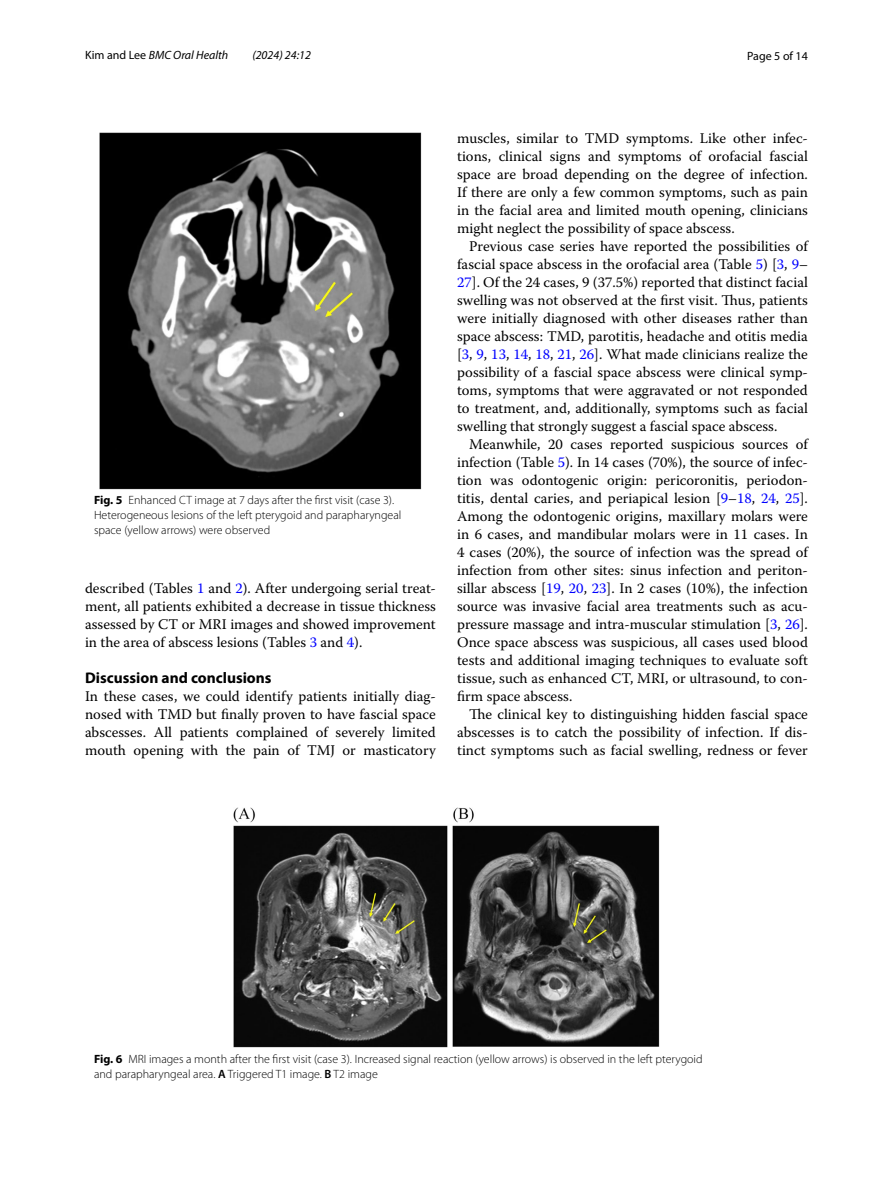
<style>
.page{position:relative;width:893px;height:1187px;background:#fff}
.page>*{position:absolute;margin:0;border:0;box-sizing:border-box;transform-origin:0 0}
.t1{font:700 15.45px "Myriad Pro";color:#000}
.t2{font:14.7px/18px "Warnock Pro";color:#000;text-align:justify}
.t3{font:300 12px/15px "Myriad Pro";color:#000}
.t4{font:italic 12px "Myriad Pro";color:#000}
.t5{font:12px "Myriad Pro";color:#000}
.s1{font-style:normal}
.s2{font-weight:700}
.s3{color:#00f}
.s4{font-weight:600}
</style>
<div class="page">
<img style="left:100px;top:133px;width:321px;height:356px">
<img style="left:234px;top:807px;width:425px;height:240px">
<p class="t4" style="left:85px;top:48px;width:145px"><span class="s1">Kim and Lee</span> BMC Oral Health</p>
<p class="t4" style="left:252px;top:48px;width:60px">(2024) 24:12</p>
<p class="t5" style="left:747px;top:48px;width:62px">Page 5 of 14</p>
<p class="t3" style="left:94px;top:493px;width:309px"><span class="s2">Fig. 5</span> Enhanced CT image at 7 days after the first visit (case 3).<br>Heterogeneous lesions of the left pterygoid and parapharyngeal space (yellow arrows) were observed</p>
<p class="t2" style="left:85px;top:578px;width:352px">described (Tables <span class="s3">1</span> and <span class="s3">2</span>). After undergoing serial treat&shy;ment, all patients exhibited a decrease in tissue thickness assessed by CT or MRI images and showed improvement in the area of abscess lesions (Tables <span class="s3">3</span> and <span class="s3">4</span>).</p>
<p class="t1" style="left:85px;top:667px;width:188px">Discussion and conclusions</p>
<p class="t2" style="left:85px;top:686px;width:352px">In these cases, we could identify patients initially diag&shy;nosed with TMD but finally proven to have fascial space abscesses. All patients complained of severely limited mouth opening with the pain of TMJ or masticatory</p>
<p class="t2" style="left:457px;top:128px;width:352px">muscles, similar to TMD symptoms. Like other infec&shy;tions, clinical signs and symptoms of orofacial fascial space are broad depending on the degree of infection.<br>If there are only a few common symptoms, such as pain in the facial area and limited mouth opening, clinicians might neglect the possibility of space abscess.</p>
<p class="t2" style="left:457px;top:236px;width:352px;text-indent:12px">Previous case series have reported the possibilities of fascial space abscess in the orofacial area (Table <span class="s3">5</span>) [<span class="s3">3</span>, <span class="s3">9</span>– <span class="s3">27</span>]. Of the 24 cases, 9 (37.5%) reported that distinct facial swelling was not observed at the first visit. Thus, patients were initially diagnosed with other diseases rather than space abscess: TMD, parotitis, headache and otitis media [<span class="s3">3</span>, <span class="s3">9</span>, <span class="s3">13</span>, <span class="s3">14</span>, <span class="s3">18</span>, <span class="s3">21</span>, <span class="s3">26</span>]. What made clinicians realize the possibility of a fascial space abscess were clinical symp&shy;toms, symptoms that were aggravated or not responded to treatment, and, additionally, symptoms such as facial swelling that strongly suggest a fascial space abscess.</p>
<p class="t2" style="left:457px;top:434px;width:352px;text-indent:12px">Meanwhile, 20 cases reported suspicious sources of infection (Table <span class="s3">5</span>). In 14 cases (70%), the source of infec&shy;tion was odontogenic origin: pericoronitis, periodon&shy;titis, dental caries, and periapical lesion [<span class="s3">9</span>–<span class="s3">18</span>, <span class="s3">24</span>, <span class="s3">25</span>].<br>Among the odontogenic origins, maxillary molars were in 6 cases, and mandibular molars were in 11 cases. In 4 cases (20%), the source of infection was the spread of infection from other sites: sinus infection and periton&shy;sillar abscess [<span class="s3">19</span>, <span class="s3">20</span>, <span class="s3">23</span>]. In 2 cases (10%), the infection source was invasive facial area treatments such as acu&shy;pressure massage and intra-muscular stimulation [<span class="s3">3</span>, <span class="s3">26</span>].<br>Once space abscess was suspicious, all cases used blood tests and additional imaging techniques to evaluate soft tissue, such as enhanced CT, MRI, or ultrasound, to con&shy;firm space abscess.</p>
<p class="t2" style="left:457px;top:704px;width:352px;text-indent:12px">The clinical key to distinguishing hidden fascial space abscesses is to catch the possibility of infection. If dis&shy;tinct symptoms such as facial swelling, redness or fever</p>
<p class="t3" style="left:94px;top:1051px;width:610px"><span class="s2">Fig. 6</span> MRI images a month after the first visit (case 3). Increased signal reaction (yellow arrows) is observed in the left pterygoid and parapharyngeal area. <span class="s4">A</span> Triggered T1 image. <span class="s4">B</span> T2 image</p>
</div>
